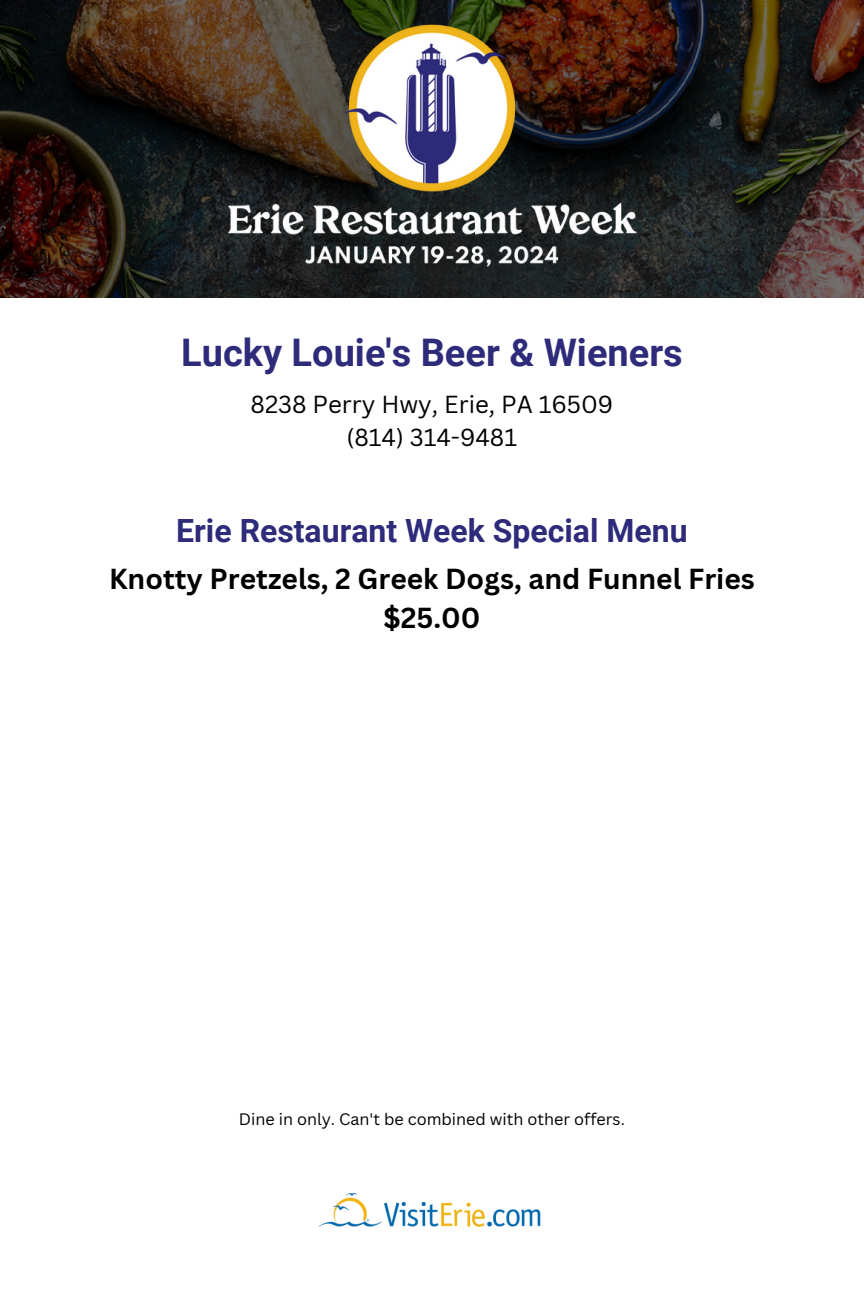
<style>
.page{position:relative;width:864px;height:1296px;background:#fff}
.page>*{position:absolute;margin:0;border:0;box-sizing:border-box;transform-origin:0 0}
.t1{font:700 38px "Roboto";color:#2e2b7b}
.t2{font:700 32px "Roboto";color:#2e2b7b}
.t3{font:700 28.2px "Canva Sans";color:#000}
.t4{font:24px "Canva Sans";color:#000}
.t5{font:16.2px "Canva Sans";color:#000}
</style>
<div class="page">
<svg style="left:0;top:0;width:864px;height:298px;background:#2f211d"></svg>
<img style="left:54px;top:0;width:756px;height:282px">
<img style="left:318px;top:1193px;width:223px;height:34px">
<p class="t1" style="left:181px;top:331px;width:503px">Lucky Louie's Beer &amp; Wieners</p>
<p class="t4" style="left:251px;top:388px;width:364px">8238 Perry Hwy, Erie, PA 16509</p>
<p class="t4" style="left:347px;top:421px;width:172px">(814) 314-9481</p>
<p class="t2" style="left:176px;top:512px;width:513px">Erie Restaurant Week Special Menu</p>
<p class="t3" style="left:109px;top:559px;width:647px">Knotty Pretzels, 2 Greek Dogs, and Funnel Fries</p>
<p class="t3" style="left:384px;top:598px;width:98px">$25.00</p>
<p class="t5" style="left:239px;top:1107px;width:388px">Dine in only. Can't be combined with other offers.</p>
</div>
